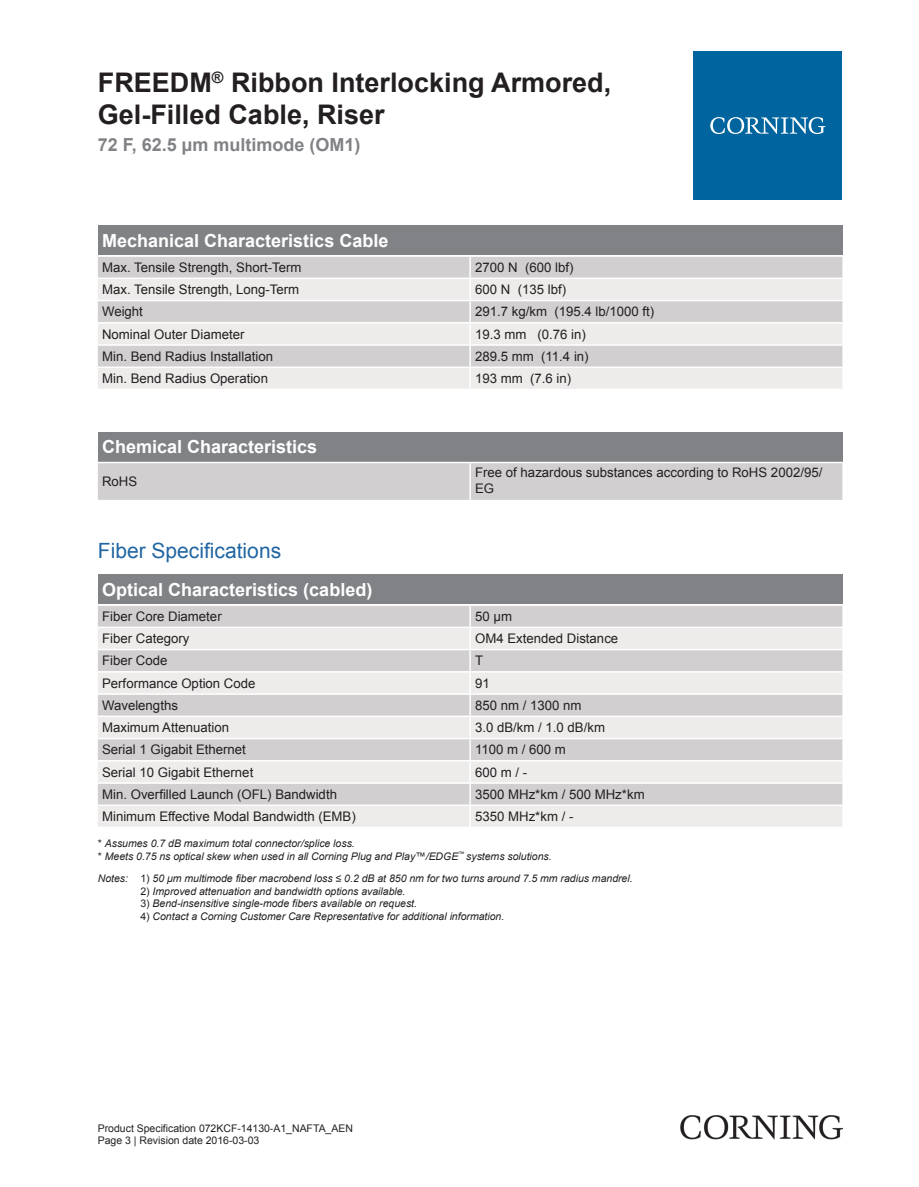
<style>
.page{position:relative;width:919px;height:1187px;background:#fff}
.page>*{position:absolute;margin:0;border:0;box-sizing:border-box;transform-origin:0 0}
.t1{font:700 27px/32.4px "Arial";color:#231f20}
.t2{font:21px "Arial";color:#2166a2}
.t3{font:700 18px "Arial";color:#fff}
.t4{font:700 18px "Arial";color:#808285}
.t5{font:13.2px/15.9px "Arial";color:#231f20}
.t6{font:italic 10.5px/12.6px "Arial";color:#231f20}
.t7{font:10.5px/12.6px "Arial";color:#231f20}
.s1{font-style:normal}
</style>
<div class="page">
<div style="left:98px;top:225px;width:744px;height:30px;background:#808285"></div>
<div style="left:98px;top:257px;width:744px;height:20px;background:#d1cfcf"></div>
<svg style="left:98px;top:279px;width:744px;height:110px;background:#e2e0e0"></svg>
<hr style="left:469px;top:257px;width:2px;height:20px;background:#fff">
<hr style="left:469px;top:279px;width:2px;height:21px;background:#fff">
<hr style="left:469px;top:301px;width:2px;height:21px;background:#fff">
<hr style="left:469px;top:323px;width:2px;height:21px;background:#fff">
<hr style="left:469px;top:346px;width:2px;height:20px;background:#fff">
<hr style="left:469px;top:368px;width:2px;height:21px;background:#fff">
<hr style="left:98px;top:300px;width:372px;height:1px;background:#fff">
<hr style="left:470px;top:300px;width:372px;height:1px;background:#fff">
<hr style="left:98px;top:322px;width:372px;height:1px;background:#fff">
<hr style="left:470px;top:322px;width:372px;height:1px;background:#fff">
<hr style="left:98px;top:344px;width:372px;height:2px;background:#fff">
<hr style="left:470px;top:344px;width:372px;height:2px;background:#fff">
<hr style="left:98px;top:366px;width:372px;height:2px;background:#fff">
<hr style="left:470px;top:366px;width:372px;height:2px;background:#fff">
<div style="left:98px;top:432px;width:744px;height:29px;background:#808285"></div>
<div style="left:98px;top:463px;width:744px;height:37px;background:#d1cfcf"></div>
<hr style="left:469px;top:463px;width:2px;height:37px;background:#fff">
<div style="left:98px;top:574px;width:744px;height:30px;background:#808285"></div>
<div style="left:98px;top:606px;width:744px;height:20px;background:#d1cfcf"></div>
<svg style="left:98px;top:628px;width:744px;height:198px;background:#e1dfdf"></svg>
<hr style="left:469px;top:605px;width:2px;height:21px;background:#fff">
<hr style="left:469px;top:628px;width:2px;height:20px;background:#fff">
<hr style="left:469px;top:650px;width:2px;height:21px;background:#fff">
<hr style="left:469px;top:672px;width:2px;height:21px;background:#fff">
<hr style="left:469px;top:694px;width:2px;height:21px;background:#fff">
<hr style="left:469px;top:717px;width:2px;height:20px;background:#fff">
<hr style="left:469px;top:739px;width:2px;height:21px;background:#fff">
<hr style="left:469px;top:761px;width:2px;height:21px;background:#fff">
<hr style="left:469px;top:783px;width:2px;height:21px;background:#fff">
<hr style="left:469px;top:806px;width:2px;height:20px;background:#fff">
<hr style="left:98px;top:648px;width:372px;height:2px;background:#fff">
<hr style="left:470px;top:648px;width:372px;height:2px;background:#fff">
<hr style="left:98px;top:671px;width:372px;height:1px;background:#fff">
<hr style="left:470px;top:671px;width:372px;height:1px;background:#fff">
<hr style="left:98px;top:693px;width:372px;height:1px;background:#fff">
<hr style="left:470px;top:693px;width:372px;height:1px;background:#fff">
<hr style="left:98px;top:715px;width:372px;height:2px;background:#fff">
<hr style="left:470px;top:715px;width:372px;height:2px;background:#fff">
<hr style="left:98px;top:737px;width:372px;height:2px;background:#fff">
<hr style="left:470px;top:737px;width:372px;height:2px;background:#fff">
<hr style="left:98px;top:760px;width:372px;height:1px;background:#fff">
<hr style="left:470px;top:760px;width:372px;height:1px;background:#fff">
<hr style="left:98px;top:782px;width:372px;height:1px;background:#fff">
<hr style="left:470px;top:782px;width:372px;height:1px;background:#fff">
<hr style="left:98px;top:804px;width:372px;height:2px;background:#fff">
<hr style="left:470px;top:804px;width:372px;height:2px;background:#fff">
<div style="left:693px;top:51px;width:149px;height:149px;background:#00649e"></div>
<svg style="left:710px;top:117px;width:115px;height:17px"></svg>
<img style="left:680px;top:1115px;width:162px;height:24px">
<h1 class="t1" style="left:98px;top:67px;width:515px">FREEDM<sup>®</sup> Ribbon Interlocking Armored,<br>Gel-Filled Cable, Riser</h1>
<h3 class="t4" style="left:98px;top:132px;width:264px">72 F, 62.5 µm multimode (OM1)</h3>
<h3 class="t3" style="left:102px;top:228px;width:288px">Mechanical Characteristics Cable</h3>
<p class="t5" style="left:102px;top:259px;width:201px">Max. Tensile Strength, Short-Term</p>
<p class="t5" style="left:475px;top:259px;width:100px">2700 N (600 lbf)</p>
<p class="t5" style="left:102px;top:282px;width:199px">Max. Tensile Strength, Long-Term</p>
<p class="t5" style="left:475px;top:282px;width:92px">600 N (135 lbf)</p>
<p class="t5" style="left:102px;top:304px;width:42px">Weight</p>
<p class="t5" style="left:475px;top:304px;width:181px">291.7 kg/km (195.4 lb/1000 ft)</p>
<p class="t5" style="left:102px;top:326px;width:144px">Nominal Outer Diameter</p>
<p class="t5" style="left:475px;top:326px;width:112px">19.3 mm (0.76 in)</p>
<p class="t5" style="left:102px;top:348px;width:172px">Min. Bend Radius Installation</p>
<p class="t5" style="left:475px;top:348px;width:115px">289.5 mm (11.4 in)</p>
<p class="t5" style="left:102px;top:370px;width:167px">Min. Bend Radius Operation</p>
<p class="t5" style="left:475px;top:370px;width:98px">193 mm (7.6 in)</p>
<h3 class="t3" style="left:102px;top:435px;width:217px">Chemical Characteristics</h3>
<p class="t5" style="left:102px;top:474px;width:37px">RoHS</p>
<p class="t5" style="left:475px;top:464px;width:349px">Free of hazardous substances according to RoHS 2002/95/<br>EG</p>
<h2 class="t2" style="left:98px;top:536px;width:185px">Fiber Specifications</h2>
<h3 class="t3" style="left:102px;top:577px;width:272px">Optical Characteristics (cabled)</h3>
<p class="t5" style="left:102px;top:608px;width:121px">Fiber Core Diameter</p>
<p class="t5" style="left:475px;top:608px;width:38px">50 µm</p>
<p class="t5" style="left:102px;top:630px;width:89px">Fiber Category</p>
<p class="t5" style="left:475px;top:630px;width:145px">OM4 Extended Distance</p>
<p class="t5" style="left:102px;top:653px;width:67px">Fiber Code</p>
<p class="t5" style="left:475px;top:653px;width:10px">T</p>
<p class="t5" style="left:102px;top:675px;width:155px">Performance Option Code</p>
<p class="t5" style="left:475px;top:675px;width:16px">91</p>
<p class="t5" style="left:102px;top:697px;width:77px">Wavelengths</p>
<p class="t5" style="left:475px;top:697px;width:108px">850 nm / 1300 nm</p>
<p class="t5" style="left:102px;top:719px;width:128px">Maximum Attenuation</p>
<p class="t5" style="left:475px;top:719px;width:131px">3.0 dB/km / 1.0 dB/km</p>
<p class="t5" style="left:102px;top:742px;width:145px">Serial 1 Gigabit Ethernet</p>
<p class="t5" style="left:475px;top:742px;width:92px">1100 m / 600 m</p>
<p class="t5" style="left:102px;top:764px;width:153px">Serial 10 Gigabit Ethernet</p>
<p class="t5" style="left:475px;top:764px;width:54px">600 m / -</p>
<p class="t5" style="left:102px;top:786px;width:236px">Min. Overfilled Launch (OFL) Bandwidth</p>
<p class="t5" style="left:475px;top:786px;width:171px">3500 MHz*km / 500 MHz*km</p>
<p class="t5" style="left:102px;top:808px;width:255px">Minimum Effective Modal Bandwidth (EMB)</p>
<p class="t5" style="left:475px;top:808px;width:100px">5350 MHz*km / -</p>
<p class="t6" style="left:98px;top:837px;width:455px"><span class="s1">*</span> Assumes 0.7 dB maximum total connector/splice loss.<br><span class="s1">*</span> Meets 0.75 ns optical skew when used in all Corning Plug and Play™/EDGE<sup>™</sup> systems solutions.</p>
<p class="t6" style="left:98px;top:872px;width:536px">Notes: <span class="s1">1)</span> 50 μm multimode fiber macrobend loss ≤ 0.2 dB at 850 nm for two turns around 7.5 mm radius mandrel.</p>
<p class="t6" style="left:140px;top:884px;width:266px"><span class="s1">2)</span> Improved attenuation and bandwidth options available.</p>
<p class="t6" style="left:140px;top:897px;width:278px"><span class="s1">3)</span> Bend-insensitive single-mode fibers available on request.</p>
<p class="t6" style="left:140px;top:909px;width:365px"><span class="s1">4)</span> Contact a Corning Customer Care Representative for additional information.</p>
<p class="t7" style="left:98px;top:1121px;width:257px">Product Specification 072KCF-14130-A1_NAFTA_AEN<br>Page 3 | Revision date 2016-03-03</p>
</div>
